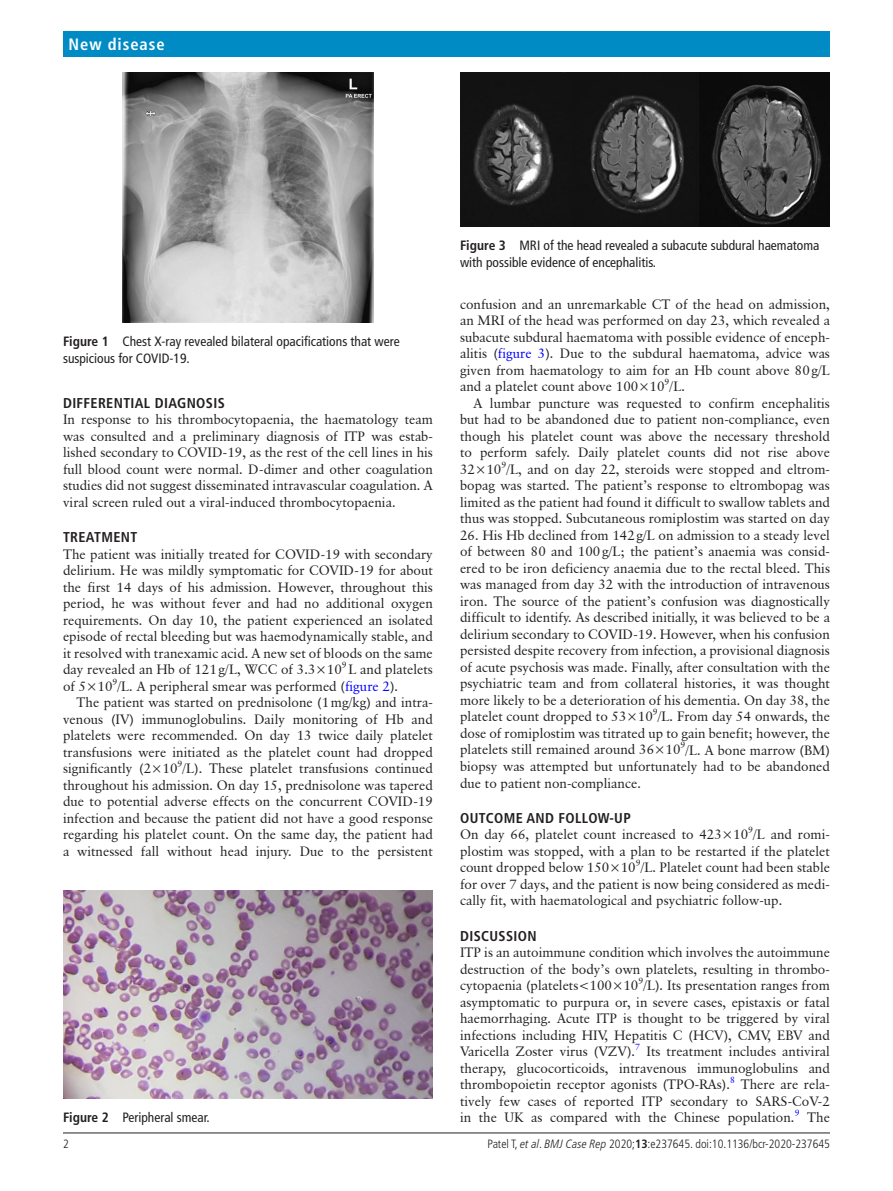
<style>
.page{position:relative;width:893px;height:1191px;background:#fff}
.page>*{position:absolute;margin:0;border:0;box-sizing:border-box;transform-origin:0 0}
.t1{font:700 condensed 16.5px "Frutiger LT Pro";letter-spacing:.055em;color:#fff}
.t2{font:700 condensed 14.25px "Frutiger LT Pro";letter-spacing:.025em;color:#231f20}
.t3{font:13.5px/16.5px "Classical Garamond BT";color:#231f20;text-align:justify}
.t4{font:condensed 13.5px/16.5px "Frutiger LT Pro";color:#231f20}
.t5{font:300 condensed 12px "Frutiger LT Pro";color:#231f20}
.t6{font:9px "Classical Garamond BT";color:#231f20}
.s1{font-weight:700}
.s2{color:#00f}
.s3{font-style:italic}
</style>
<div class="page">
<hr style="left:63px;top:1132px;width:767px;height:1px;background:#231f20">
<div style="left:63px;top:31px;width:767px;height:25px;background:#008bc5"></div>
<img style="left:123px;top:72px;width:250px;height:250px">
<img style="left:63px;top:890px;width:370px;height:208px">
<img style="left:460px;top:72px;width:370px;height:154px">
<p class="t1" style="left:69px;top:34px;width:98px">New disease</p>
<p class="t4" style="left:63px;top:333px;width:338px"><span class="s1">Figure 1</span> Chest X-ray revealed bilateral opacifications that were suspicious for COVID-19.</p>
<p class="t2" style="left:63px;top:394px;width:163px">DIFFERENTIAL DIAGNOSIS</p>
<p class="t3" style="left:63px;top:411px;width:371px">In response to his thrombocytopaenia, the haematology team was consulted and a preliminary diagnosis of ITP was estab&shy;lished secondary to COVID-19, as the rest of the cell lines in his full blood count were normal. D-dimer and other coagulation studies did not suggest disseminated intravascular coagulation. A viral screen ruled out a viral-induced thrombocytopaenia.</p>
<p class="t2" style="left:63px;top:529px;width:76px">TREATMENT</p>
<p class="t3" style="left:63px;top:545px;width:371px">The patient was initially treated for COVID-19 with secondary delirium. He was mildly symptomatic for COVID-19 for about the first 14 days of his admission. However, throughout this period, he was without fever and had no additional oxygen requirements. On day 10, the patient experienced an isolated episode of rectal bleeding but was haemodynamically stable, and it resolved with tranexamic acid. A new set of bloods on the same day revealed an Hb of 121g/L, WCC of 3.3×10<sup>9</sup> L and platelets of 5×10<sup>9</sup>/L. A peripheral smear was performed (<span class="s2">figure 2</span>).</p>
<p class="t3" style="left:63px;top:694px;width:371px;text-indent:14px">The patient was started on prednisolone (1mg/kg) and intra&shy;venous (IV) immunoglobulins. Daily monitoring of Hb and platelets were recommended. On day 13 twice daily platelet transfusions were initiated as the platelet count had dropped significantly (2×10<sup>9</sup>/L). These platelet transfusions continued throughout his admission. On day 15, prednisolone was tapered due to potential adverse effects on the concurrent COVID-19 infection and because the patient did not have a good response regarding his platelet count. On the same day, the patient had a witnessed fall without head injury. Due to the persistent</p>
<p class="t4" style="left:63px;top:1109px;width:148px"><span class="s1">Figure 2</span> Peripheral smear.</p>
<p class="t4" style="left:460px;top:237px;width:361px"><span class="s1">Figure 3</span> MRI of the head revealed a subacute subdural haematoma with possible evidence of encephalitis.</p>
<p class="t3" style="left:460px;top:296px;width:371px">confusion and an unremarkable CT of the head on admission, an MRI of the head was performed on day 23, which revealed a subacute subdural haematoma with possible evidence of enceph&shy;alitis (<span class="s2">figure 3</span>). Due to the subdural haematoma, advice was given from haematology to aim for an Hb count above 80g/L and a platelet count above 100×10<sup>9</sup>/L.</p>
<p class="t3" style="left:460px;top:395px;width:371px;text-indent:14px">A lumbar puncture was requested to confirm encephalitis but had to be abandoned due to patient non-compliance, even though his platelet count was above the necessary threshold to perform safely. Daily platelet counts did not rise above 32×10<sup>9</sup>/L, and on day 22, steroids were stopped and eltrom&shy;bopag was started. The patient’s response to eltrombopag was limited as the patient had found it difficult to swallow tablets and thus was stopped. Subcutaneous romiplostim was started on day</p>
<p class="t3" style="left:460px;top:527px;width:371px">26. His Hb declined from 142g/L on admission to a steady level of between 80 and 100g/L; the patient’s anaemia was consid&shy;ered to be iron deficiency anaemia due to the rectal bleed. This was managed from day 32 with the introduction of intravenous iron. The source of the patient’s confusion was diagnostically difficult to identify. As described initially, it was believed to be a delirium secondary to COVID-19. However, when his confusion persisted despite recovery from infection, a provisional diagnosis of acute psychosis was made. Finally, after consultation with the psychiatric team and from collateral histories, it was thought more likely to be a deterioration of his dementia. On day 38, the platelet count dropped to 53×10<sup>9</sup>/L. From day 54 onwards, the dose of romiplostim was titrated up to gain benefit; however, the platelets still remained around 36×10<sup>9</sup>/L. A bone marrow (BM) biopsy was attempted but unfortunately had to be abandoned due to patient non-compliance.</p>
<p class="t2" style="left:460px;top:809px;width:172px">OUTCOME AND FOLLOW-UP</p>
<p class="t3" style="left:460px;top:826px;width:371px">On day 66, platelet count increased to 423×10 /L and romi-</p>
<p class="t6" style="left:748px;top:824px;width:6px">9</p>
<p class="t3" style="left:460px;top:842px;width:371px">plostim was stopped, with a plan to be restarted if the platelet count dropped below 150×10<sup>9</sup>/L. Platelet count had been stable for over 7 days, and the patient is now being considered as medi&shy;cally fit, with haematological and psychiatric follow-up.</p>
<p class="t2" style="left:460px;top:927px;width:78px">DISCUSSION</p>
<p class="t3" style="left:460px;top:944px;width:371px">ITP is an autoimmune condition which involves the autoimmune destruction of the body’s own platelets, resulting in thrombo&shy;cytopaenia (platelets&lt;100×10<sup>9</sup>/L). Its presentation ranges from asymptomatic to purpura or, in severe cases, epistaxis or fatal haemorrhaging. Acute ITP is thought to be triggered by viral infections including HIV, Hepatitis C (HCV), CMV, EBV and Varicella Zoster virus (VZV).<sup>7</sup></p>
<p class="t3" style="left:460px;top:1043px;width:371px;text-indent:186px">Its treatment includes antiviral therapy, glucocorticoids, intravenous immunoglobulins and thrombopoietin receptor agonists (TPO-RAs).<sup>8</sup> There are rela&shy;tively few cases of reported ITP secondary to SARS-CoV-2 in the UK as compared with the Chinese population.<sup>9</sup> The</p>
<p class="t5" style="left:63px;top:1136px;width:7px">2</p>
<p class="t5" style="left:488px;top:1136px;width:344px">Patel T, <span class="s3">et al</span>. <span class="s3">BMJ Case Rep</span> 2020;<span class="s1">13</span>:e237645. doi:10.1136/bcr-2020-237645</p>
</div>
